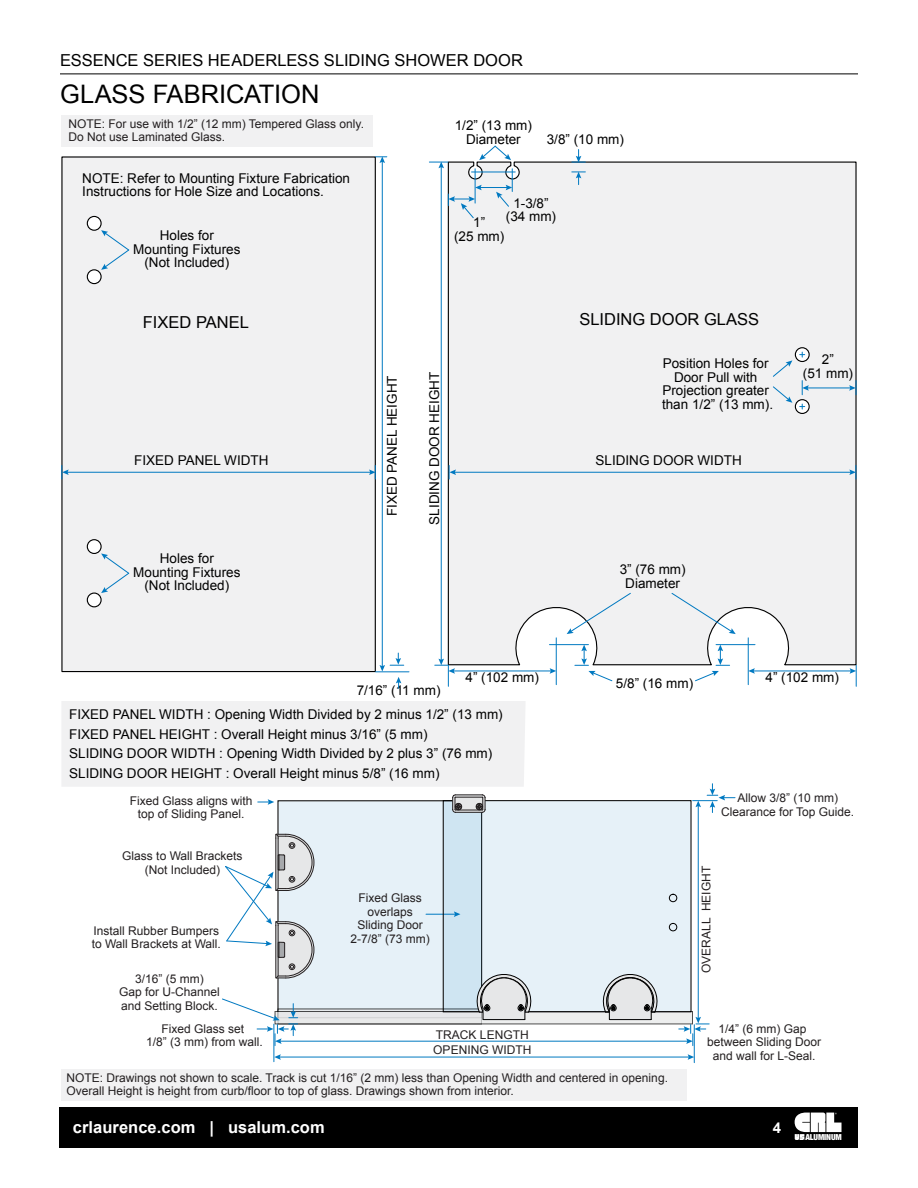
<style>
.page{position:relative;width:918px;height:1188px;background:#fff}
.page>*{position:absolute;margin:0;border:0;box-sizing:border-box;transform-origin:0 0}
.t1{font:25.5px "Arial";letter-spacing:-.005em;color:#000}
.t2{font:16.5px "Arial";letter-spacing:.005em;color:#000}
.t3{font:16.5px "Arial";color:#010101}
.t4{font:700 16.5px "Arial";letter-spacing:.005em;color:#fff}
.t5{font:700 15px "Arial";color:#fff}
.t6{font:13.5px/13.5px "Arial";color:#010101;text-align:center}
.t7{font:12px/13.5px "Arial";color:#231f20;text-align:center}
.t8{font:900 condensed 8.25px "Helvetica Neue";letter-spacing:-.015em;color:#fff}
</style>
<div class="page">
<div style="left:61px;top:1069px;width:626px;height:32px;background:#f1f1f2"></div>
<div style="left:61px;top:115px;width:312px;height:32px;background:#f1f1f2"></div>
<div style="left:278px;top:801px;width:204px;height:217px;background:#e6f1f8"></div>
<div style="left:275px;top:1012px;width:418px;height:12px;background:#e6e7e8"></div>
<hr style="left:274px;top:1024px;width:1px;height:38px;background:#0079c1">
<svg style="left:258px;top:799px;width:16px;height:6px"></svg>
<hr style="left:426px;top:914px;width:30px;height:1px;background:#0079c1">
<div style="left:443px;top:801px;width:248px;height:211px;background:linear-gradient(to right,#d4e5ef,#edf6fb)"></div>
<div style="left:669px;top:923px;width:8px;height:8px;border:1px solid #000;border-radius:50%"></div>
<div style="left:669px;top:894px;width:8px;height:8px;border:1px solid #000;border-radius:50%"></div>
<div style="left:443px;top:800px;width:248px;height:212px;border:1px solid #000"></div>
<svg style="left:474px;top:972px;width:59px;height:48px;background:#c5c9cb"></svg>
<hr style="left:483px;top:1019px;width:42px;height:1px;background:#000">
<svg style="left:601px;top:972px;width:59px;height:48px;background:#c6c9cc"></svg>
<hr style="left:610px;top:1019px;width:41px;height:1px;background:#000">
<svg style="left:452px;top:794px;width:34px;height:19px"></svg>
<svg style="left:225px;top:834px;width:89px;height:145px"></svg>
<hr style="left:698px;top:805px;width:1px;height:214px;background:#0079c1">
<svg style="left:693px;top:784px;width:42px;height:29px"></svg>
<hr style="left:694px;top:1025px;width:1px;height:38px;background:#0079c1">
<hr style="left:279px;top:1057px;width:411px;height:1px;background:#0079c1">
<svg style="left:688px;top:1054px;width:6px;height:6px"></svg>
<svg style="left:274px;top:1054px;width:7px;height:6px"></svg>
<hr style="left:279px;top:1041px;width:409px;height:1px;background:#0079c1">
<svg style="left:222px;top:998px;width:76px;height:48px"></svg>
<svg style="left:679px;top:1017px;width:30px;height:29px"></svg>
<div style="left:62px;top:157px;width:313px;height:515px;background:#f1f1f2"></div>
<hr style="left:67px;top:472px;width:304px;height:1px;background:#0079c1">
<svg style="left:61px;top:465px;width:8px;height:14px"></svg>
<svg style="left:369px;top:465px;width:7px;height:14px"></svg>
<hr style="left:376px;top:671px;width:33px;height:1px;background:#0079c1">
<hr style="left:382px;top:161px;width:1px;height:506px;background:#0079c1">
<svg style="left:375px;top:156px;width:12px;height:7px"></svg>
<div style="left:87px;top:540px;width:14px;height:13px;background:#fff;border-radius:50%"></div>
<div style="left:87px;top:539px;width:15px;height:15px;border:1px solid #000;border-radius:50%"></div>
<div style="left:87px;top:593px;width:14px;height:14px;background:#fff;border-radius:50%"></div>
<div style="left:87px;top:593px;width:15px;height:14px;border:1px solid #000;border-radius:50%"></div>
<svg style="left:101px;top:553px;width:29px;height:40px"></svg>
<div style="left:87px;top:216px;width:14px;height:14px;background:#fff;border-radius:50%"></div>
<div style="left:87px;top:216px;width:15px;height:15px;border:1px solid #000;border-radius:50%"></div>
<div style="left:87px;top:270px;width:14px;height:14px;background:#fff;border-radius:50%"></div>
<div style="left:87px;top:269px;width:15px;height:15px;border:1px solid #000;border-radius:50%"></div>
<svg style="left:101px;top:230px;width:29px;height:40px"></svg>
<div style="left:447px;top:161px;width:410px;height:505px;background:#f1f1f2"></div>
<svg style="left:567px;top:592px;width:64px;height:42px"></svg>
<svg style="left:671px;top:592px;width:65px;height:42px"></svg>
<hr style="left:556px;top:638px;width:1px;height:47px;background:#0079c1">
<hr style="left:549px;top:644px;width:39px;height:1px;background:#0079c1">
<hr style="left:453px;top:671px;width:99px;height:1px;background:#0079c1">
<svg style="left:550px;top:668px;width:6px;height:6px"></svg>
<svg style="left:575px;top:645px;width:38px;height:37px"></svg>
<hr style="left:472px;top:172px;width:43px;height:1px;background:#0079c1">
<hr style="left:748px;top:638px;width:1px;height:47px;background:#0079c1">
<hr style="left:716px;top:644px;width:39px;height:1px;background:#0079c1">
<hr style="left:753px;top:671px;width:99px;height:1px;background:#0079c1">
<svg style="left:850px;top:665px;width:7px;height:21px"></svg>
<svg style="left:748px;top:668px;width:7px;height:6px"></svg>
<svg style="left:694px;top:645px;width:36px;height:37px"></svg>
<hr style="left:807px;top:388px;width:44px;height:1px;background:#0079c1">
<svg style="left:849px;top:381px;width:8px;height:14px"></svg>
<svg style="left:802px;top:381px;width:7px;height:14px"></svg>
<svg style="left:572px;top:172px;width:13px;height:13px"></svg>
<svg style="left:572px;top:150px;width:13px;height:13px"></svg>
<svg style="left:772px;top:360px;width:20px;height:17px"></svg>
<svg style="left:772px;top:386px;width:20px;height:17px"></svg>
<svg style="left:795px;top:400px;width:14px;height:13px"></svg>
<div style="left:795px;top:399px;width:15px;height:15px;border:1px solid #000;border-radius:50%"></div>
<svg style="left:800px;top:404px;width:5px;height:5px"></svg>
<svg style="left:795px;top:348px;width:14px;height:14px"></svg>
<div style="left:795px;top:347px;width:15px;height:15px;border:1px solid #000;border-radius:50%"></div>
<svg style="left:800px;top:352px;width:5px;height:5px"></svg>
<hr style="left:454px;top:472px;width:397px;height:1px;background:#0079c1">
<svg style="left:449px;top:465px;width:7px;height:14px"></svg>
<svg style="left:849px;top:465px;width:7px;height:14px"></svg>
<hr style="left:441px;top:166px;width:1px;height:495px;background:#0079c1">
<svg style="left:429px;top:145px;width:84px;height:74px"></svg>
<svg style="left:435px;top:659px;width:20px;height:27px"></svg>
<svg style="left:380px;top:653px;width:24px;height:35px"></svg>
<div style="left:62px;top:701px;width:463px;height:86px;background:#f1f1f2"></div>
<hr style="left:60px;top:74px;width:798px;height:1px;background:#000">
<div style="left:59px;top:1107px;width:799px;height:41px;background:#000"></div>
<svg style="left:795px;top:1113px;width:47px;height:27px"></svg>
<p class="t2" style="left:60px;top:49px;width:465px">ESSENCE SERIES HEADERLESS SLIDING SHOWER DOOR</p>
<h1 class="t1" style="left:60px;top:77px;width:261px">GLASS FABRICATION</h1>
<p class="t7" style="left:68px;top:117px;width:297px;text-align:left">NOTE: For use with 1/2” (12 mm) Tempered Glass only.<br>Do Not use Laminated Glass.</p>
<p class="t6" style="left:82px;top:171px;width:269px;text-align:left">NOTE: Refer to Mounting Fixture Fabrication<br>Instructions for Hole Size and Locations.</p>
<p class="t6" style="left:133px;top:229px;width:109px">Holes for<br>Mounting Fixtures (Not Included)</p>
<p class="t3" style="left:143px;top:311px;width:108px">FIXED PANEL</p>
<p class="t6" style="left:134px;top:454px;width:136px">FIXED PANEL WIDTH</p>
<p class="t6" style="left:133px;top:552px;width:109px">Holes for<br>Mounting Fixtures (Not Included)</p>
<p class="t6" style="left:386px;top:516px;width:143px;rotate:-90deg">FIXED PANEL HEIGHT</p>
<p class="t6" style="left:455px;top:119px;width:79px">1/2” (13 mm)<br>Diameter</p>
<p class="t6" style="left:547px;top:133px;width:79px">3/8” (10 mm)</p>
<p class="t6" style="left:506px;top:197px;width:52px">1-3/8” (34 mm)</p>
<p class="t6" style="left:454px;top:216px;width:52px">1”<br>(25 mm)</p>
<p class="t6" style="left:428px;top:525px;width:155px;rotate:-90deg">SLIDING DOOR HEIGHT</p>
<p class="t3" style="left:579px;top:308px;width:181px">SLIDING DOOR GLASS</p>
<p class="t6" style="left:662px;top:357px;width:113px">Position Holes for<br>Door Pull with<br>Projection greater than 1/2” (13 mm).</p>
<p class="t6" style="left:596px;top:454px;width:148px">SLIDING DOOR WIDTH</p>
<p class="t6" style="left:620px;top:563px;width:68px">3” (76 mm)<br>Diameter</p>
<p class="t6" style="left:803px;top:353px;width:52px">2”<br>(51 mm)</p>
<p class="t6" style="left:357px;top:683px;width:85px">7/16” (11 mm)</p>
<p class="t6" style="left:466px;top:670px;width:75px">4” (102 mm)</p>
<p class="t6" style="left:766px;top:670px;width:75px">4” (102 mm)</p>
<p class="t6" style="left:616px;top:677px;width:79px">5/8” (16 mm)</p>
<p class="t6" style="left:69px;top:707px;width:435px">FIXED PANEL WIDTH : Opening Width Divided by 2 minus 1/2” (13 mm)</p>
<p class="t6" style="left:69px;top:747px;width:425px">SLIDING DOOR WIDTH : Opening Width Divided by 2 plus 3” (76 mm)</p>
<p class="t6" style="left:69px;top:727px;width:360px">FIXED PANEL HEIGHT : Overall Height minus 3/16” (5 mm)</p>
<p class="t6" style="left:69px;top:767px;width:372px">SLIDING DOOR HEIGHT : Overall Height minus 5/8” (16 mm)</p>
<p class="t7" style="left:130px;top:794px;width:124px">Fixed Glass aligns with top of Sliding Panel.</p>
<p class="t7" style="left:721px;top:791px;width:135px">Allow 3/8” (10 mm)<br>Clearance for Top Guide.</p>
<p class="t7" style="left:122px;top:849px;width:122px">Glass to Wall Brackets (Not Included)</p>
<p class="t7" style="left:92px;top:924px;width:131px;text-align:left">Install Rubber Bumpers to Wall Brackets at Wall.</p>
<p class="t7" style="left:119px;top:972px;width:102px">3/16” (5 mm)<br>Gap for U-Channel and Setting Block.</p>
<p class="t7" style="left:350px;top:892px;width:81px">Fixed Glass overlaps<br>Sliding Door<br>2-7/8” (73 mm)</p>
<p class="t7" style="left:700px;top:973px;width:108px;rotate:-90deg">OVERALL HEIGHT</p>
<p class="t7" style="left:146px;top:1022px;width:118px">Fixed Glass set<br>1/8” (3 mm) from wall.</p>
<p class="t7" style="left:707px;top:1022px;width:116px">1/4” (6 mm) Gap between Sliding Door and wall for L-Seal.</p>
<p class="t7" style="left:436px;top:1028px;width:94px">TRACK LENGTH</p>
<p class="t7" style="left:433px;top:1043px;width:100px">OPENING WIDTH</p>
<p class="t7" style="left:66px;top:1071px;width:603px;text-align:left">NOTE: Drawings not shown to scale. Track is cut 1/16” (2 mm) less than Opening Width and centered in opening.<br>Overall Height is height from curb/floor to top of glass. Drawings shown from interior.</p>
<p class="t4" style="left:73px;top:1116px;width:253px">crlaurence.com | usalum.com</p>
<p class="t5" style="left:773px;top:1117px;width:10px">4</p>
<p class="t8" style="left:805px;top:1132px;width:38px">ALUMINUM</p>
</div>
